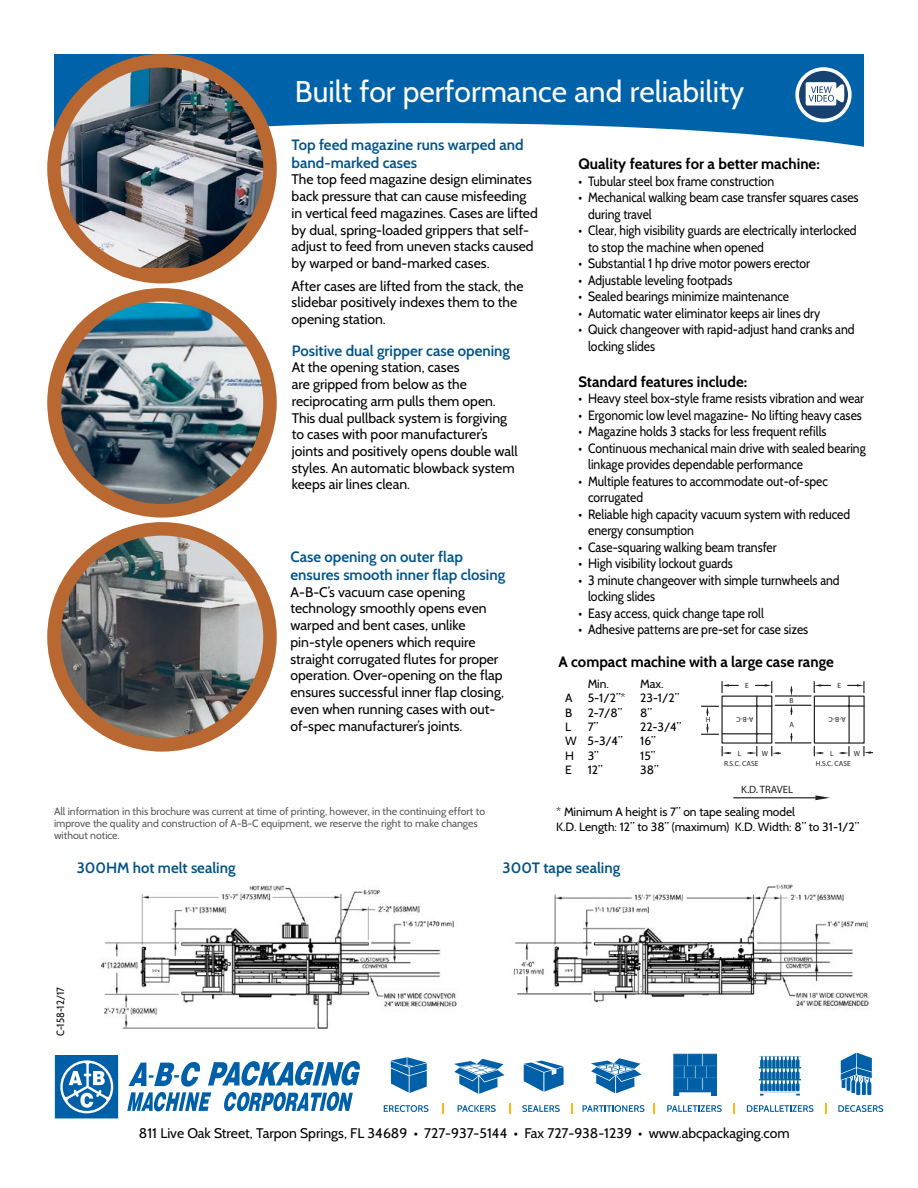
<style>
.page{position:relative;width:918px;height:1188px;background:#fff}
.page>*{position:absolute;margin:0;border:0;box-sizing:border-box;transform-origin:0 0}
.t1{font:30px "Cabin";color:#fff}
.t2{font:600 15px/18px "Cabin";color:#005387}
.t3{font:700 15px "Cabin";color:#000}
.t4{font:13.95px/16.8px "Cabin";color:#000}
.t5{font:13.5px/16.5px "Cabin";color:#000;scale:.9 1}
.t6{font:12px/14.4px "Cabin";color:#000}
.t7{font:10.65px "Myriad Pro";color:#231f20}
.t8{font:10.5px/12px "Cabin";color:#58595b}
.t9{font:10.5px "Cabin";color:#000;scale:.9 1}
.t10{font:7.35px "Myriad Pro";color:#231f20}
</style>
<div class="page">
<svg style="left:54px;top:54px;width:810px;height:93px;fill:#0063aa"></svg>
<img style="left:54px;top:61px;width:216px;height:207px">
<div style="left:47px;top:54px;width:230px;height:230px;border:14px solid #ba6831;border-radius:50%"></div>
<img style="left:54px;top:302px;width:216px;height:201px">
<div style="left:47px;top:288px;width:230px;height:230px;border:14px solid #ba6831;border-radius:50%"></div>
<img style="left:54px;top:529px;width:216px;height:216px;border-radius:108px">
<div style="left:47px;top:522px;width:230px;height:230px;border:14px solid #ba6831;border-radius:50%"></div>
<img style="left:513px;top:884px;width:356px;height:126px">
<svg style="left:702px;top:682px;width:171px;height:74px"></svg>
<svg style="left:815px;top:795px;width:15px;height:5px"></svg>
<hr style="left:734px;top:797px;width:81px;height:1px;background:#231f20">
<img style="left:101px;top:885px;width:356px;height:144px">
<svg style="left:797px;top:69px;width:54px;height:52px"></svg>
<div style="left:795px;top:67px;width:57px;height:55px;border:4px solid #fff;border-radius:50%"></div>
<div style="left:806px;top:82px;width:30px;height:24px;background:#fff;border-radius:2px"></div>
<svg style="left:809px;top:82px;width:36px;height:22px"></svg>
<svg style="left:524px;top:1061px;width:40px;height:31px"></svg>
<div style="left:674px;top:1090px;width:43px;height:2px;border:1px solid #0060a7"></div>
<svg style="left:674px;top:1092px;width:5px;height:4px"></svg>
<svg style="left:712px;top:1092px;width:5px;height:3px"></svg>
<div style="left:674px;top:1066px;width:9px;height:11px;background:#0060a7;border:1px solid #0060a7"></div>
<div style="left:685px;top:1066px;width:9px;height:11px;background:#0060a7;border:1px solid #0060a7"></div>
<div style="left:696px;top:1066px;width:10px;height:11px;background:#0060a7;border:1px solid #0060a7"></div>
<div style="left:707px;top:1066px;width:9px;height:11px;background:#0060a7;border:1px solid #0060a7"></div>
<div style="left:674px;top:1054px;width:13px;height:11px;background:#0060a7;border:1px solid #0060a7"></div>
<div style="left:689px;top:1054px;width:13px;height:11px;background:#0060a7;border:1px solid #0060a7"></div>
<div style="left:703px;top:1054px;width:14px;height:11px;background:#0060a7;border:1px solid #0060a7"></div>
<div style="left:674px;top:1078px;width:13px;height:11px;background:#0060a7;border:1px solid #0060a7"></div>
<div style="left:689px;top:1078px;width:13px;height:11px;background:#0060a7;border:1px solid #0060a7"></div>
<div style="left:703px;top:1078px;width:14px;height:11px;background:#0060a7;border:1px solid #0060a7"></div>
<svg style="left:759px;top:1056px;width:41px;height:40px"></svg>
<svg style="left:840px;top:1053px;width:32px;height:43px"></svg>
<svg style="left:391px;top:1057px;width:36px;height:36px"></svg>
<svg style="left:591px;top:1058px;width:51px;height:35px"></svg>
<svg style="left:454px;top:1059px;width:51px;height:35px"></svg>
<svg style="left:384px;top:1105px;width:45px;height:7px"></svg>
<svg style="left:458px;top:1105px;width:38px;height:7px"></svg>
<svg style="left:522px;top:1105px;width:38px;height:7px"></svg>
<svg style="left:583px;top:1105px;width:62px;height:7px"></svg>
<svg style="left:667px;top:1105px;width:55px;height:7px"></svg>
<svg style="left:747px;top:1105px;width:67px;height:7px"></svg>
<svg style="left:838px;top:1105px;width:45px;height:7px"></svg>
<div style="left:55px;top:1056px;width:63px;height:62px;background:#0060a7"></div>
<div style="left:55px;top:1055px;width:63px;height:63px;border:1px solid #0060a7"></div>
<svg style="left:60px;top:1060px;width:53px;height:53px"></svg>
<svg style="left:127px;top:1061px;width:233px;height:50px"></svg>
<h1 class="t1" style="left:295px;top:73px;width:451px">Built for performance and reliability</h1>
<p class="t2" style="left:292px;top:135px;width:234px">Top feed magazine runs warped and band-marked cases</p>
<p class="t4" style="left:292px;top:171px;width:248px">The top feed magazine design eliminates back pressure that can cause misfeeding in vertical feed magazines. Cases are lifted by dual, spring-loaded grippers that self&shy;adjust to feed from uneven stacks caused by warped or band-marked cases.</p>
<p class="t4" style="left:292px;top:277px;width:233px">After cases are lifted from the stack, the slidebar positively indexes them to the opening station.</p>
<p class="t2" style="left:292px;top:341px;width:220px">Positive dual gripper case opening</p>
<p class="t4" style="left:292px;top:359px;width:227px">At the opening station, cases<br>are gripped from below as the reciprocating arm pulls them open.<br>This dual pullback system is forgiving to cases with poor manufacturer’s joints and positively opens double wall styles. An automatic blowback system keeps air lines clean.</p>
<p class="t2" style="left:291px;top:548px;width:216px">Case opening on outer flap ensures smooth inner flap closing</p>
<p class="t4" style="left:291px;top:583px;width:215px">A-B-C’s vacuum case opening technology smoothly opens even warped and bent cases, unlike pin-style openers which require straight corrugated flutes for proper operation. Over-opening on the flap ensures successful inner flap closing, even when running cases with out&shy;of-spec manufacturer’s joints.</p>
<p class="t3" style="left:578px;top:155px;width:243px">Quality features for a better machine:</p>
<p class="t5" style="left:578px;top:173px;width:219px">• Tubular steel box frame construction</p>
<p class="t5" style="left:588px;top:189px;width:302px;text-indent:-10px">• Mechanical walking beam case transfer squares cases during travel</p>
<p class="t5" style="left:588px;top:222px;width:300px;text-indent:-10px">• Clear, high visibility guards are electrically interlocked to stop the machine when opened</p>
<p class="t5" style="left:578px;top:255px;width:259px">• Substantial 1 hp drive motor powers erector</p>
<p class="t5" style="left:578px;top:272px;width:173px">• Adjustable leveling footpads</p>
<p class="t5" style="left:578px;top:288px;width:236px">• Sealed bearings minimize maintenance</p>
<p class="t5" style="left:578px;top:305px;width:270px">• Automatic water eliminator keeps air lines dry</p>
<p class="t5" style="left:588px;top:321px;width:298px;text-indent:-10px">• Quick changeover with rapid-adjust hand cranks and locking slides</p>
<p class="t3" style="left:578px;top:372px;width:170px">Standard features include:</p>
<p class="t5" style="left:578px;top:390px;width:319px">• Heavy steel box-style frame resists vibration and wear</p>
<p class="t5" style="left:578px;top:407px;width:316px">• Ergonomic low level magazine- No lifting heavy cases</p>
<p class="t5" style="left:578px;top:423px;width:277px">• Magazine holds 3 stacks for less frequent refills</p>
<p class="t5" style="left:588px;top:440px;width:310px;text-indent:-10px">• Continuous mechanical main drive with sealed bearing linkage provides dependable performance</p>
<p class="t5" style="left:588px;top:473px;width:268px;text-indent:-10px">• Multiple features to accommodate out-of-spec corrugated</p>
<p class="t5" style="left:588px;top:506px;width:293px;text-indent:-10px">• Reliable high capacity vacuum system with reduced energy consumption</p>
<p class="t5" style="left:578px;top:539px;width:222px">• Case-squaring walking beam transfer</p>
<p class="t5" style="left:578px;top:555px;width:173px">• High visibility lockout guards</p>
<p class="t5" style="left:588px;top:572px;width:281px;text-indent:-10px">• 3 minute changeover with simple turnwheels and locking slides</p>
<p class="t5" style="left:578px;top:605px;width:208px">• Easy access, quick change tape roll</p>
<p class="t5" style="left:578px;top:621px;width:257px">• Adhesive patterns are pre-set for case sizes</p>
<p class="t3" style="left:559px;top:652px;width:277px">A compact machine with a large case range</p>
<p class="t6" style="left:588px;top:676px;width:23px">Min.</p>
<p class="t6" style="left:640px;top:676px;width:25px">Max.</p>
<p class="t6" style="left:565px;top:691px;width:9px">A</p>
<p class="t6" style="left:588px;top:691px;width:93px">5-1/2”* 23-1/2”</p>
<p class="t6" style="left:565px;top:705px;width:9px">B</p>
<p class="t6" style="left:588px;top:705px;width:36px">2-7/8”</p>
<p class="t6" style="left:640px;top:705px;width:13px">8”</p>
<p class="t6" style="left:565px;top:720px;width:8px">L</p>
<p class="t6" style="left:588px;top:720px;width:12px">7”</p>
<p class="t6" style="left:640px;top:720px;width:43px">22-3/4”</p>
<p class="t6" style="left:565px;top:734px;width:59px">W 5-3/4”</p>
<p class="t6" style="left:640px;top:734px;width:17px">16”</p>
<p class="t6" style="left:565px;top:748px;width:35px">H 3”</p>
<p class="t6" style="left:640px;top:748px;width:17px">15”</p>
<p class="t6" style="left:565px;top:763px;width:8px">E</p>
<p class="t6" style="left:588px;top:763px;width:17px">12”</p>
<p class="t6" style="left:640px;top:763px;width:20px">38”</p>
<p class="t10" style="left:706px;top:715px;width:6px">H</p>
<p class="t10" style="left:745px;top:681px;width:5px">E</p>
<p class="t10" style="left:789px;top:696px;width:6px">B</p>
<p class="t10" style="left:837px;top:681px;width:5px">E</p>
<p class="t10" style="left:754px;top:724px;width:19px;rotate:-180deg">A-B-C</p>
<p class="t10" style="left:846px;top:724px;width:19px;rotate:-180deg">A-B-C</p>
<p class="t10" style="left:789px;top:720px;width:6px">A</p>
<p class="t10" style="left:738px;top:749px;width:5px">L</p>
<p class="t10" style="left:762px;top:749px;width:8px">W</p>
<p class="t10" style="left:830px;top:749px;width:5px">L</p>
<p class="t10" style="left:854px;top:749px;width:8px">W</p>
<p class="t10" style="left:724px;top:759px;width:36px">R.S.C. CASE</p>
<p class="t10" style="left:816px;top:759px;width:37px">H.S.C. CASE</p>
<p class="t7" style="left:741px;top:783px;width:53px">K.D. TRAVEL</p>
<p class="t8" style="left:54px;top:806px;width:433px">All information in this brochure was current at time of printing, however, in the continuing effort to improve the quality and construction of A-B-C equipment, we reserve the right to make changes without notice.</p>
<p class="t2" style="left:77px;top:858px;width:160px">300HM hot melt sealing</p>
<p class="t6" style="left:556px;top:805px;width:305px">* Minimum A height is 7” on tape sealing model<br>K.D. Length: 12” to 38” (maximum) K.D. Width: 8” to 31-1/2”</p>
<p class="t2" style="left:503px;top:858px;width:119px">300T tape sealing</p>
<p class="t9" style="left:54px;top:1036px;width:56px;rotate:-90deg">C-158-12/17</p>
<p class="t4" style="left:139px;top:1124px;width:652px">811 Live Oak Street, Tarpon Springs, FL 34689 • 727-937-5144 • Fax 727-938-1239 • www.abcpackaging.com</p>
</div>
